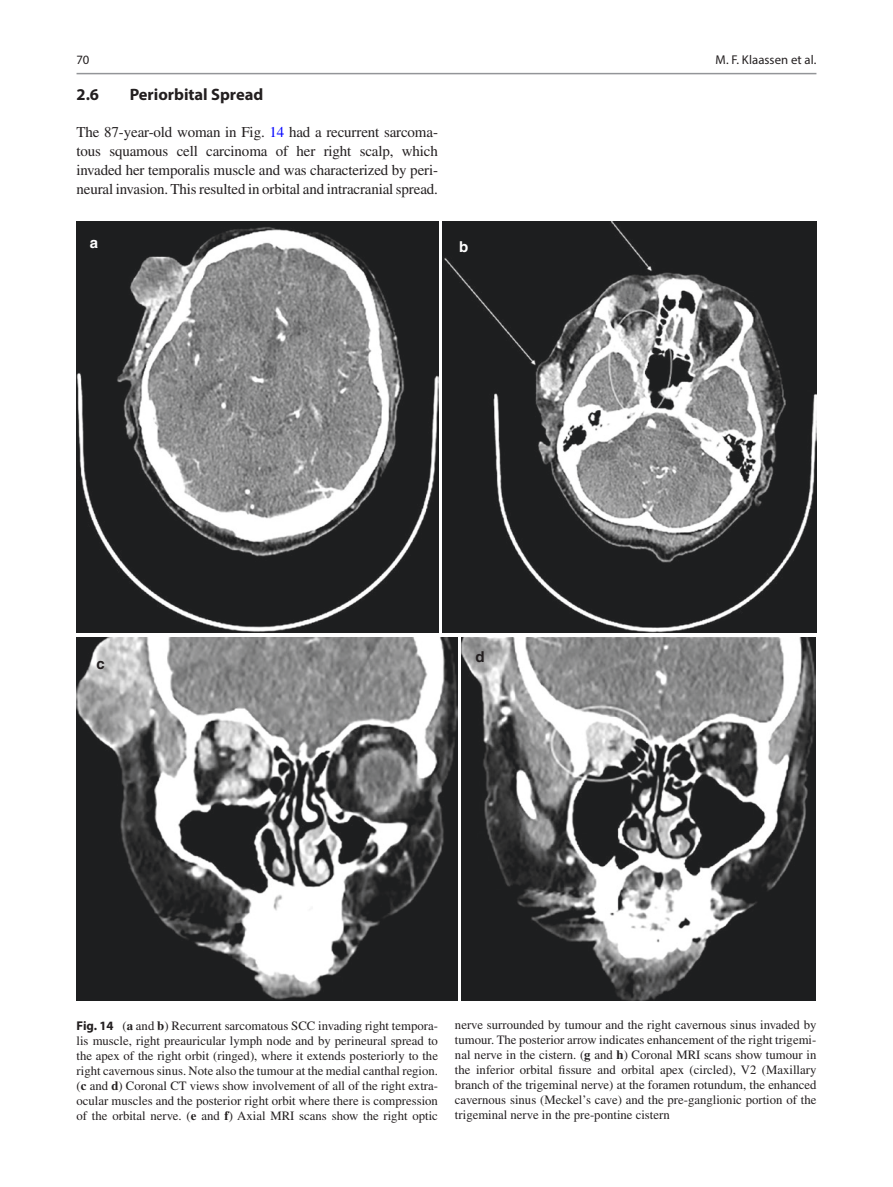
<style>
.page{position:relative;width:893px;height:1187px;background:#fff}
.page>*{position:absolute;margin:0;border:0;box-sizing:border-box;transform-origin:0 0}
.t1{font:700 16.5px "Myriad Pro";color:#231f20}
.t2{font:15px/18.8px "Times LT Std";letter-spacing:-.01em;color:#231f20;text-align:justify}
.t3{font:15px "Helvetica Bold 5";color:#fff}
.t4{font:15px "Helvetica Bold 5";color:#231f20}
.t5{font:12.75px/15px "Times LT Std";color:#231f20;text-align:justify}
.t6{font:12.75px "Myriad Pro Regular 2";letter-spacing:.005em;color:#231f20}
.t7{font:12.75px "Myriad Pro";color:#231f20}
.s1{color:#00f}
.s2{font-family:"Myriad Pro";font-weight:700}
.s3{font-weight:700}
</style>
<div class="page">
<img style="left:77px;top:222px;width:361px;height:410px">
<img style="left:443px;top:222px;width:373px;height:410px">
<img style="left:77px;top:637px;width:380px;height:363px">
<img style="left:461px;top:637px;width:354px;height:363px">
<hr style="left:77px;top:73px;width:739px;height:1px;background:#939598">
<p class="t7" style="left:77px;top:52px;width:14px">70</p>
<p class="t1" style="left:77px;top:84px;width:24px">2.6</p>
<p class="t1" style="left:130px;top:84px;width:135px">Periorbital Spread</p>
<p class="t2" style="left:77px;top:123px;width:363px">The 87-year-old woman in Fig. <span class="s1">14</span> had a recurrent sarcoma&shy;tous squamous cell carcinoma of her right scalp, which invaded her temporalis muscle and was characterized by peri&shy;neural invasion. This resulted in orbital and intracranial spread.</p>
<p class="t3" style="left:90px;top:233px;width:10px">a</p>
<p class="t3" style="left:459px;top:238px;width:11px">b</p>
<p class="t4" style="left:96px;top:654px;width:10px">c</p>
<p class="t4" style="left:475px;top:647px;width:11px">d</p>
<p class="t6" style="left:716px;top:52px;width:102px">M. F. Klaassen et al.</p>
<p class="t5" style="left:77px;top:1017px;width:363px"><span class="s2">Fig. 14</span> (<span class="s3">a</span> and <span class="s3">b</span>) Recurrent sarcomatous SCC invading right tempora&shy;lis muscle, right preauricular lymph node and by perineural spread to the apex of the right orbit (ringed), where it extends posteriorly to the right cavernous sinus. Note also the tumour at the medial canthal region. (<span class="s3">c</span> and <span class="s3">d</span>) Coronal CT views show involvement of all of the right extra&shy;ocular muscles and the posterior right orbit where there is compression of the orbital nerve. (<span class="s3">e</span> and <span class="s3">f</span>) Axial MRI scans show the right optic</p>
<p class="t5" style="left:455px;top:1016px;width:363px">nerve surrounded by tumour and the right cavernous sinus invaded by tumour. The posterior arrow indicates enhancement of the right trigemi&shy;nal nerve in the cistern. (<span class="s3">g</span> and <span class="s3">h</span>) Coronal MRI scans show tumour in the inferior orbital fissure and orbital apex (circled), V2 (Maxillary branch of the trigeminal nerve) at the foramen rotundum, the enhanced cavernous sinus (Meckel’s cave) and the pre-ganglionic portion of the trigeminal nerve in the pre-pontine cistern</p>
</div>
